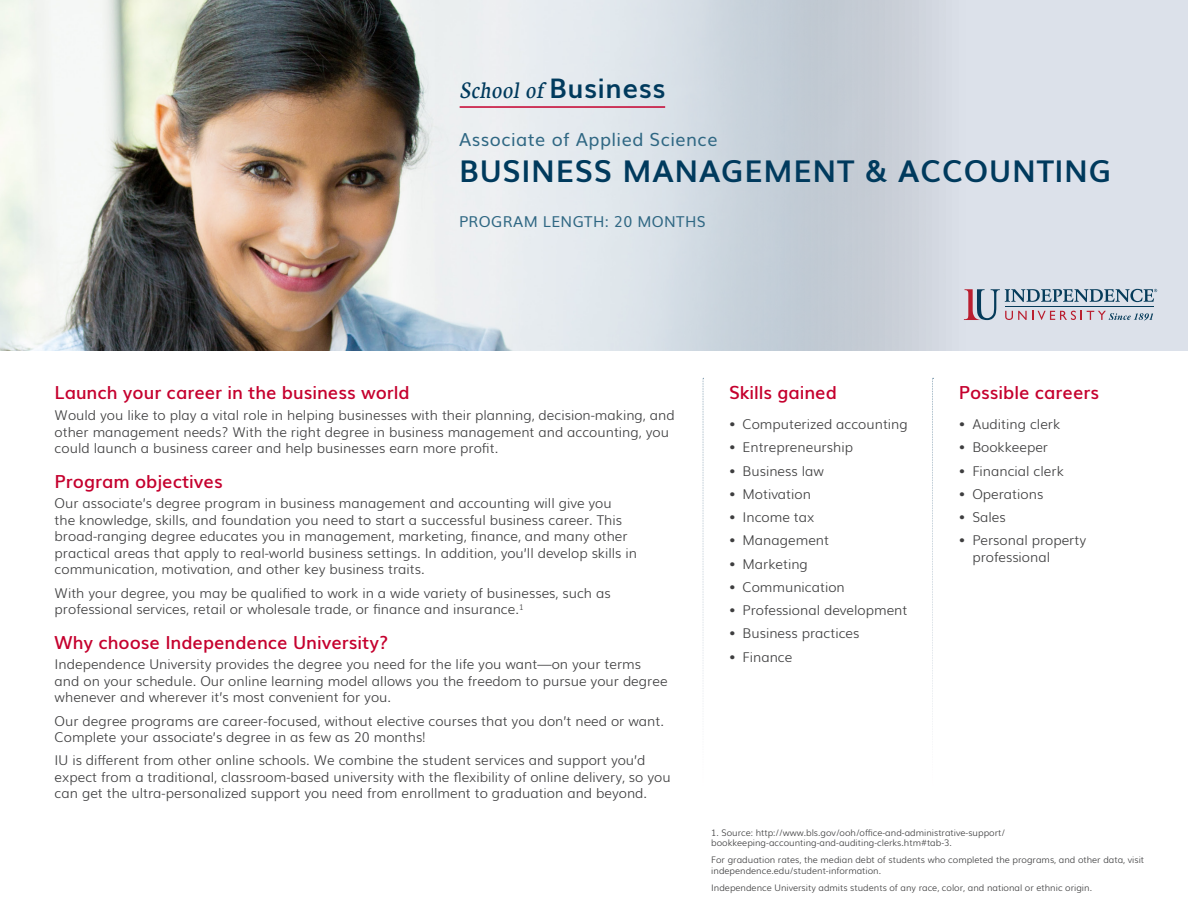
<style>
.page{position:relative;width:1188px;height:918px;background:#fff}
.page>*{position:absolute;margin:0;border:0;box-sizing:border-box;transform-origin:0 0}
.School_Of_Headline{font:700 30px "Muli";letter-spacing:.025em;color:#003a5d}
.School_of_Header{font:italic 21px "Neuton";letter-spacing:.025em;color:#003a5d}
.Program_Overview_Hea{font:600 18px "Muli";color:#c5002e}
.Program_Overview_Lis{font:600 18px "Muli";color:#c5002e}
.School_Of_Headline-2{font:18px "Muli";letter-spacing:.025em;color:#2f6783}
.School_Of_Headline-3{font:15px "Muli";letter-spacing:.025em;color:#2f6783}
.Program_Overview_Bod{font:300 13.5px/16.5px "Muli";color:#3e3e3f}
.Program_Overview_Lis-2{font:300 13.5px/16.5px "Muli";color:#3e3e3f}
.Program_Overview_Dis{font:300 9px/10.5px "Muli";color:#3e3e3f}
.s1{font-family:"Muli";font-weight:700;font-style:normal;font-size:27px}
</style>
<div class="page">
<div style="left:0;top:0;width:1188px;height:351px;background:#dce1ea"></div>
<img style="left:0;top:0;width:988px;height:351px">
<svg style="left:703px;top:378px;width:1px;height:311px"></svg>
<svg style="left:932px;top:378px;width:2px;height:354px"></svg>
<svg style="left:964px;top:289px;width:193px;height:31px"></svg>
<hr style="left:460px;top:106px;width:205px;height:2px;background:#c5002e">
<p class="School_of_Header" style="left:459px;top:74px;width:208px">School of <span class="s1">Business</span></p>
<p class="School_Of_Headline-2" style="left:459px;top:124px;width:260px">Associate of Applied Science</p>
<p class="School_Of_Headline" style="left:459px;top:147px;width:654px">BUSINESS MANAGEMENT &amp; ACCOUNTING</p>
<p class="School_Of_Headline-3" style="left:459px;top:209px;width:248px">PROGRAM LENGTH: 20 MONTHS</p>
<p class="Program_Overview_Hea" style="left:55px;top:378px;width:357px">Launch your career in the business world</p>
<p class="Program_Overview_Bod" style="left:55px;top:406px;width:622px">Would you like to play a vital role in helping businesses with their planning, decision-making, and other management needs? With the right degree in business management and accounting, you could launch a business career and help businesses earn more profit.</p>
<p class="Program_Overview_Hea" style="left:55px;top:466px;width:170px">Program objectives</p>
<p class="Program_Overview_Bod" style="left:55px;top:494px;width:584px">Our associate’s degree program in business management and accounting will give you<br>the knowledge, skills, and foundation you need to start a successful business career. This broad-ranging degree educates you in management, marketing, finance, and many other practical areas that apply to real-world business settings. In addition, you’ll develop skills in communication, motivation, and other key business traits.</p>
<p class="Program_Overview_Bod" style="left:55px;top:583px;width:558px">With your degree, you may be qualified to work in a wide variety of businesses, such as professional services, retail or wholesale trade, or finance and insurance.<sup>1</sup></p>
<p class="Program_Overview_Hea" style="left:55px;top:627px;width:335px">Why choose Independence University?</p>
<p class="Program_Overview_Bod" style="left:55px;top:655px;width:614px">Independence University provides the degree you need for the life you want—on your terms and on your schedule. Our online learning model allows you the freedom to pursue your degree whenever and wherever it’s most convenient for you.</p>
<p class="Program_Overview_Bod" style="left:55px;top:712px;width:611px">Our degree programs are career-focused, without elective courses that you don’t need or want.<br>Complete your associate’s degree in as few as 20 months!</p>
<p class="Program_Overview_Bod" style="left:55px;top:751px;width:618px">IU is different from other online schools. We combine the student services and support you’d expect from a traditional, classroom-based university with the flexibility of online delivery, so you can get the ultra-personalized support you need from enrollment to graduation and beyond.</p>
<p class="Program_Overview_Lis" style="left:729px;top:378px;width:109px">Skills gained</p>
<p class="Program_Overview_Lis-2" style="left:729px;top:415px;width:180px">• Computerized accounting</p>
<p class="Program_Overview_Lis-2" style="left:729px;top:438px;width:126px">• Entrepreneurship</p>
<p class="Program_Overview_Lis-2" style="left:729px;top:462px;width:96px">• Business law</p>
<p class="Program_Overview_Lis-2" style="left:729px;top:485px;width:83px">• Motivation</p>
<p class="Program_Overview_Lis-2" style="left:729px;top:508px;width:87px">• Income tax</p>
<p class="Program_Overview_Lis-2" style="left:729px;top:531px;width:102px">• Management</p>
<p class="Program_Overview_Lis-2" style="left:729px;top:555px;width:80px">• Marketing</p>
<p class="Program_Overview_Lis-2" style="left:729px;top:578px;width:117px">• Communication</p>
<p class="Program_Overview_Lis-2" style="left:729px;top:601px;width:180px">• Professional development</p>
<p class="Program_Overview_Lis-2" style="left:729px;top:624px;width:132px">• Business practices</p>
<p class="Program_Overview_Lis-2" style="left:729px;top:648px;width:65px">• Finance</p>
<p class="Program_Overview_Lis" style="left:959px;top:378px;width:142px">Possible careers</p>
<p class="Program_Overview_Lis-2" style="left:959px;top:415px;width:103px">• Auditing clerk</p>
<p class="Program_Overview_Lis-2" style="left:959px;top:438px;width:91px">• Bookkeeper</p>
<p class="Program_Overview_Lis-2" style="left:959px;top:462px;width:106px">• Financial clerk</p>
<p class="Program_Overview_Lis-2" style="left:959px;top:485px;width:86px">• Operations</p>
<p class="Program_Overview_Lis-2" style="left:959px;top:508px;width:48px">• Sales</p>
<p class="Program_Overview_Lis-2" style="left:972px;top:531px;width:115px;text-indent:-14px">• Personal property professional</p>
<p class="Program_Overview_Dis" style="left:711px;top:826px;width:295px">1. Source: http://www.bls.gov/ooh/office-and-administrative-support/ bookkeeping-accounting-and-auditing-clerks.htm#tab-3.</p>
<p class="Program_Overview_Dis" style="left:711px;top:854px;width:434px">For graduation rates, the median debt of students who completed the programs, and other data, visit independence.edu/student-information.</p>
<p class="Program_Overview_Dis" style="left:711px;top:882px;width:382px">Independence University admits students of any race, color, and national or ethnic origin.</p>
</div>
